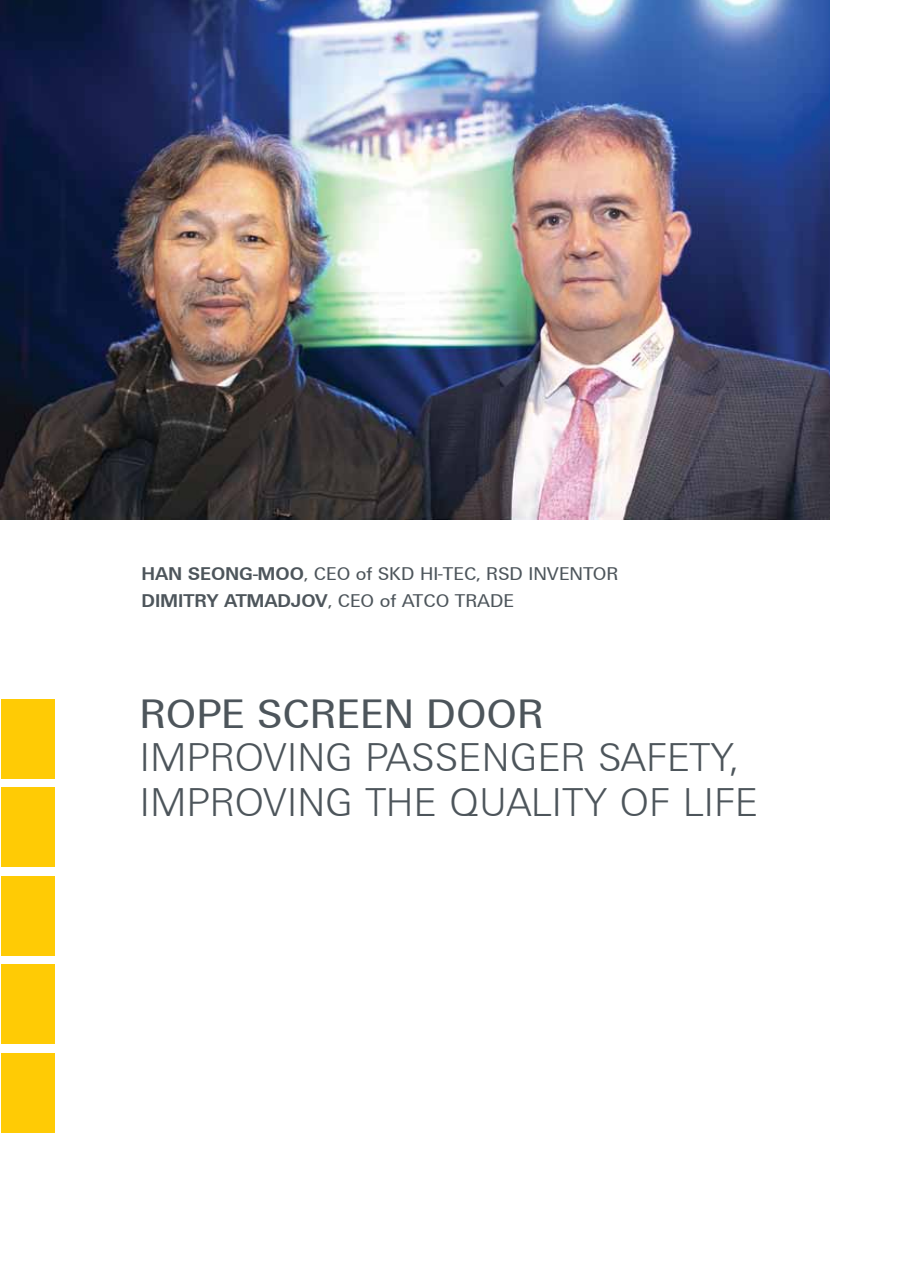
<style>
.page{position:relative;width:915px;height:1285px;background:#fff}
.page>*{position:absolute;margin:0;border:0;box-sizing:border-box;transform-origin:0 0}
.t1{font:300 43.5px/45px "Universum Bg";color:#4d555b}
.t2{font:43.5px "Universum Bg";color:#4d555b}
.t3{font:19.5px/27px "Universum Bg";color:#4d555b}
.s1{font-weight:700}
</style>
<div class="page">
<div style="left:1px;top:1052px;width:54px;height:80px;background:#ffcb05"></div>
<div style="left:1px;top:964px;width:54px;height:79px;background:#ffcb05"></div>
<div style="left:1px;top:875px;width:54px;height:80px;background:#ffcb05"></div>
<div style="left:1px;top:787px;width:54px;height:79px;background:#ffcb05"></div>
<div style="left:1px;top:698px;width:54px;height:80px;background:#ffcb05"></div>
<img style="left:0;top:0;width:829px;height:519px">
<p class="t3" style="left:141px;top:560px;width:478px"><span class="s1">HAN SEONG-MOO</span>, CEO of SKD HI-TEC, RSD INVENTOR<br><span class="s1">DIMITRY ATMADJOV</span>, CEO of ATCO TRADE</p>
<h1 class="t2" style="left:139px;top:690px;width:406px">ROPE SCREEN DOOR</h1>
<h1 class="t1" style="left:139px;top:735px;width:620px">IMPROVING PASSENGER SAFETY,<br>IMPROVING THE QUALITY OF LIFE</h1>
</div>
